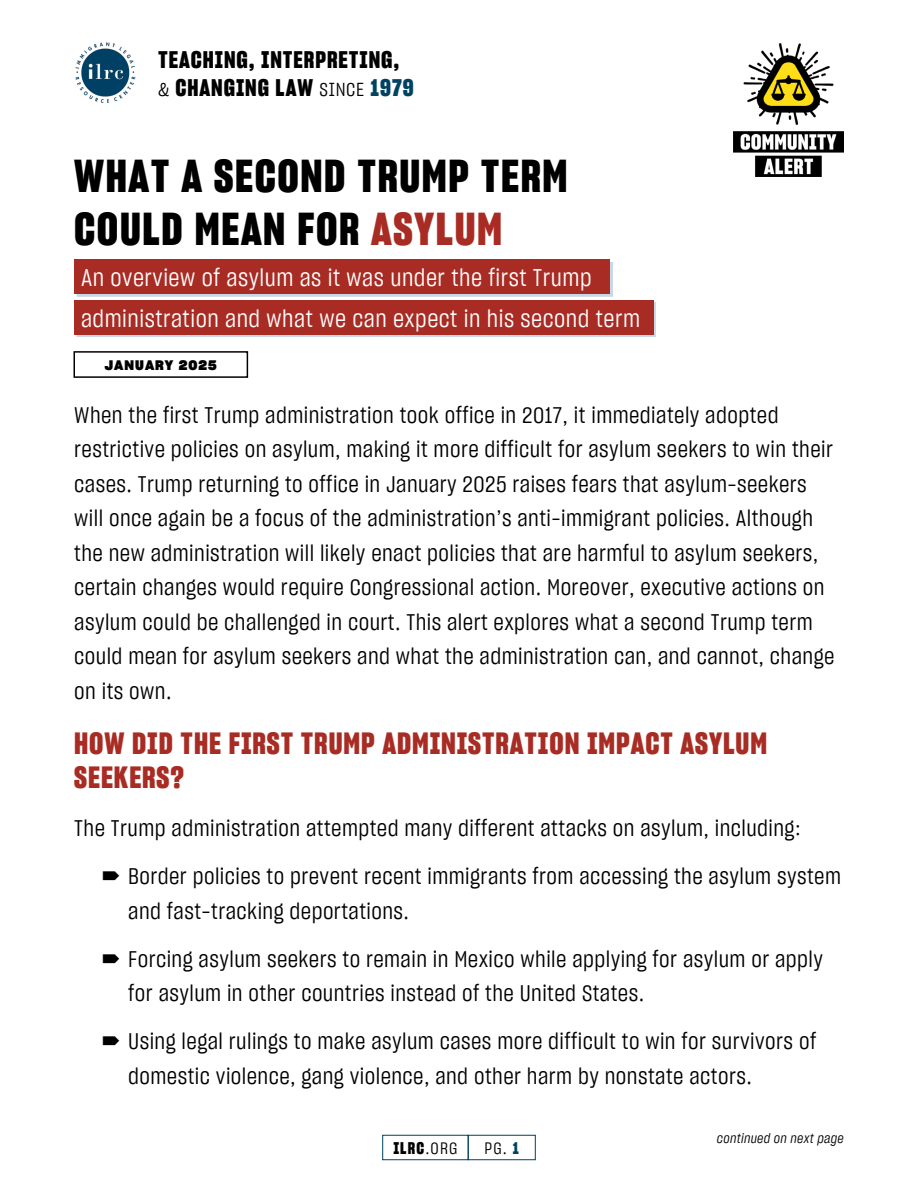
<style>
.page{position:relative;width:918px;height:1188px;background:#fff}
.page>*{position:absolute;margin:0;border:0;box-sizing:border-box;transform-origin:0 0}
.t1{font:45px/52.5px "Sharp Grotesk Bold 15";letter-spacing:.035em;color:#000}
.ILRC_2023_Header{font:30px/34.5px "Sharp Grotesk Bold 15";letter-spacing:.03em;color:#a82c23}
.ILRC_2023_Body{font:24px/40.5px "Sharp Grotesk Book 15";letter-spacing:.02em;color:#fff}
.t2{font:23.4px/28.2px "Sharp Grotesk Bold 15";letter-spacing:.04em;color:#000}
.ILRC_2023_Body-2{font:22.5px/34.5px "Sharp Grotesk Book 15";letter-spacing:.02em;color:#000}
.t3{font:16.5px "Sharp Grotesk Bold 15";color:#000}
.t4{font:16.5px "Sharp Grotesk Book 15";color:#000}
.t5{font:13.5px "Sharp Grotesk Book Italic 15";letter-spacing:.02em;color:#000}
.t6{font:13.5px "Sharp Grotesk Bold 20";letter-spacing:.075em;color:#000}
.s1{font-family:"Sharp Grotesk Book 15";font-size:18.75px}
.s2{color:#004262}
.s3{color:#a82c23}
.s4{font-family:"Sharp Grotesk Book 15"}
.s5{font-family:"Sharp Grotesk Bold 15";color:#004262}
</style>
<div class="page">
<img style="left:733px;top:43px;width:110px;height:133px">
<img style="left:75px;top:42px;width:61px;height:61px">
<div style="left:382px;top:1135px;width:87px;height:25px;border:1px solid #004262"></div>
<div style="left:468px;top:1135px;width:68px;height:25px;border:1px solid #004262"></div>
<div style="left:76px;top:262px;width:537px;height:35px;background:#c8d7e7"></div>
<div style="left:74px;top:259px;width:536px;height:35px;background:#a82c23"></div>
<div style="left:76px;top:302px;width:580px;height:35px;background:#c8d7e7"></div>
<div style="left:74px;top:300px;width:579px;height:35px;background:#a82c23"></div>
<div style="left:74px;top:351px;width:174px;height:27px;border:2px solid #000"></div>
<p class="t2" style="left:158px;top:45px;width:257px">TEACHING, INTERPRETING, <span class="s1">&amp;</span> CHANGING LAW <span class="s1">SINCE</span> <span class="s2">1979</span></p>
<p class="t1" style="left:74px;top:149px;width:495px">WHAT A SECOND TRUMP TERM<br>COULD MEAN FOR <span class="s3">ASYLUM</span></p>
<p class="ILRC_2023_Body" style="left:81px;top:257px;width:561px">An overview of asylum as it was under the first Trump administration and what we can expect in his second term</p>
<p class="t6" style="left:105px;top:355px;width:113px">JANUARY 2025</p>
<p class="ILRC_2023_Body-2" style="left:74px;top:397px;width:762px">When the first Trump administration took office in 2017, it immediately adopted restrictive policies on asylum, making it more difficult for asylum seekers to win their cases. Trump returning to office in January 2025 raises fears that asylum-seekers will once again be a focus of the administration’s anti-immigrant policies. Although the new administration will likely enact policies that are harmful to asylum seekers, certain changes would require Congressional action. Moreover, executive actions on asylum could be challenged in court. This alert explores what a second Trump term could mean for asylum seekers and what the administration can, and cannot, change on its own.</p>
<p class="ILRC_2023_Header" style="left:74px;top:725px;width:694px">HOW DID THE FIRST TRUMP ADMINISTRATION IMPACT ASYLUM<br>SEEKERS?</p>
<p class="ILRC_2023_Body-2" style="left:74px;top:810px;width:728px">The Trump administration attempted many different attacks on asylum, including:</p>
<p class="ILRC_2023_Body-2" style="left:128px;top:858px;width:714px">Border policies to prevent recent immigrants from accessing the asylum system and fast-tracking deportations.</p>
<p class="ILRC_2023_Body-2" style="left:128px;top:941px;width:696px">Forcing asylum seekers to remain in Mexico while applying for asylum or apply for asylum in other countries instead of the United States.</p>
<p class="ILRC_2023_Body-2" style="left:128px;top:1023px;width:689px">Using legal rulings to make asylum cases more difficult to win for survivors of domestic violence, gang violence, and other harm by nonstate actors.</p>
<p class="t3" style="left:393px;top:1137px;width:66px">ILRC<span class="s4">.ORG</span></p>
<p class="t4" style="left:485px;top:1137px;width:36px">PG. <span class="s5">1</span></p>
<p class="t5" style="left:717px;top:1129px;width:128px">continued on next page</p>
</div>
